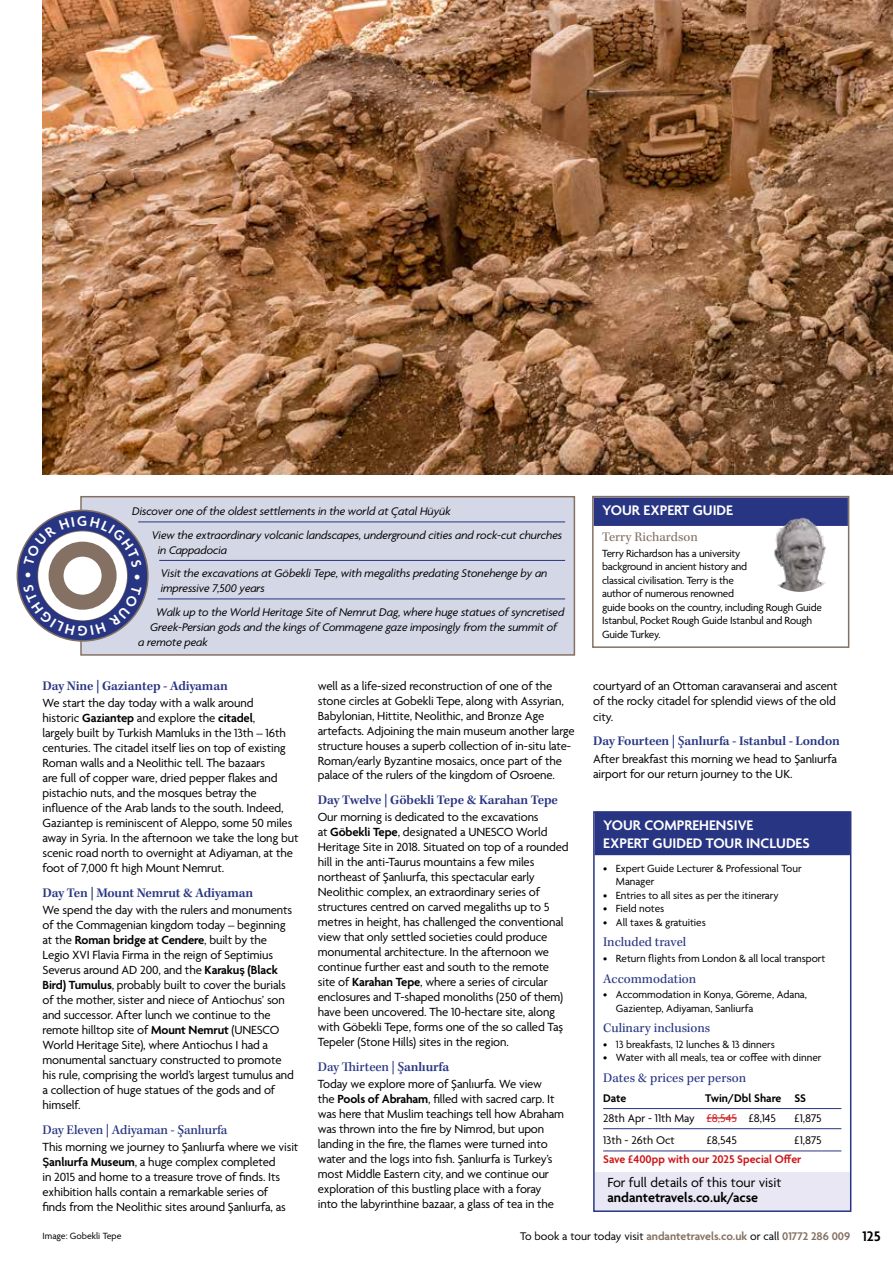
<style>
.page{position:relative;width:893px;height:1263px;background:#fff}
.page>*{position:absolute;margin:0;border:0;box-sizing:border-box;transform-origin:0 0}
.t1{font:600 15px/18px "Agenda";color:#fff}
.t2{font:14.25px "Agenda";color:#000}
.t3{font:600 14.25px "Agenda";color:#000}
.t4{font:600 13.5px "Kepler Std";letter-spacing:-.01em;color:#283583}
.t5{font:13.5px "Kepler Std";color:#283583}
.t6{font:500 13.5px "Kepler Std";letter-spacing:-.01em;color:#283583}
.t7{font:13.5px "Kepler Std";color:#857164}
.t8{font:12.75px/15px "Agenda";letter-spacing:-.01em;color:#000}
.t9{font:italic 12px/23.5px "Agenda";letter-spacing:-.01em;color:#000}
.t10{font:12px/20.1px "Agenda";color:#000}
.t11{font:600 12px "Agenda";color:#857164}
.t12{font:600 12px "Agenda";color:#cd1719}
.t13{font:600 12px "Agenda";color:#000}
.t14{font:11.25px/13.5px "Agenda";letter-spacing:-.015em;color:#000}
.t15{font:9.75px "Agenda";color:#000}
.s1{font-weight:600}
.s2{font-family:"DIN2014";font-weight:600;font-size:12px}
.s3{font-family:"Adobe Garamond Pro";font-weight:600}
.s4{font-family:"Myriad Pro";font-size:12px}
.s5{font-family:"Adobe Garamond Pro"}
.s6{color:#cd1719}
.s7{font-weight:400;color:#000}
.s8{font-size:15px;color:#000}
</style>
<div class="page">
<img style="left:43px;top:0;width:850px;height:474px">
<div style="left:594px;top:497px;width:254px;height:29px;background:#283583"></div>
<div style="left:592px;top:496px;width:257px;height:152px;border:2px solid #857164"></div>
<img style="left:771px;top:517px;width:57px;height:75px">
<div style="left:81px;top:497px;width:493px;height:158px;background:#d4d7e6"></div>
<hr style="left:138px;top:521px;width:427px;height:1px;background:#283583">
<hr style="left:159px;top:560px;width:406px;height:1px;background:#283583">
<hr style="left:158px;top:598px;width:407px;height:1px;background:#283583">
<div style="left:80px;top:496px;width:495px;height:160px;border:2px solid #857164"></div>
<div style="left:595px;top:812px;width:255px;height:43px;background:#283583"></div>
<hr style="left:603px;top:1108px;width:238px;height:1px;background:#283583">
<hr style="left:603px;top:1128px;width:238px;height:1px;background:#283583">
<hr style="left:603px;top:1150px;width:238px;height:1px;background:#283583">
<div style="left:595px;top:1172px;width:255px;height:25px;background:#e9e7f4"></div>
<div style="left:595px;top:1187px;width:255px;height:25px;background:#e9e7f4"></div>
<hr style="left:707px;top:1117px;width:30px;height:1px;background:#cd1719">
<div style="left:593px;top:811px;width:258px;height:401px;border:2px solid #283583"></div>
<svg style="left:16px;top:509px;width:133px;height:133px"></svg>
<p class="t9" style="left:152px;top:499px;width:412px;text-indent:-20px">Discover one of the oldest settlements in the world at Çatal Hüyük<br>View the extraordinary volcanic landscapes, underground cities and rock-cut churches</p>
<p class="t9" style="left:158px;top:538px;width:391px">in Cappadocia<br>Visit the excavations at Göbekli Tepe, with megaliths predating Stonehenge by an</p>
<p class="t9" style="left:156px;top:577px;width:410px;text-indent:4px">impressive 7,500 years<br>Walk up to the World Heritage Site of Nemrut Dag, where huge statues of syncretised</p>
<p class="t9" style="left:138px;top:619px;width:420px;line-height:15px;text-indent:12px">Greek-Persian gods and the kings of Commagene gaze imposingly from the summit of a remote peak</p>
<p class="t1" style="left:602px;top:502px;width:132px">YOUR EXPERT GUIDE</p>
<p class="t7" style="left:602px;top:529px;width:97px">Terry Richardson</p>
<p class="t14" style="left:602px;top:547px;width:221px">Terry Richardson has a university<br>background in ancient history and<br>classical civilisation. Terry is the<br>author of numerous renowned<br>guide books on the country, including Rough Guide Istanbul, Pocket Rough Guide Istanbul and Rough Guide Turkey.</p>
<p class="t4" style="left:43px;top:678px;width:187px">Day Nine | Gaziantep - Adiyaman</p>
<p class="t8" style="left:43px;top:696px;width:258px">We start the day today with a walk around<br>historic <span class="s1">Gaziantep</span> and explore the <span class="s1">citadel</span>,<br>largely built by Turkish Mamluks in the 13th – 16th centuries. The citadel itself lies on top of existing Roman walls and a Neolithic tell. The bazaars<br>are full of copper ware, dried pepper flakes and pistachio nuts, and the mosques betray the influence of the Arab lands to the south. Indeed, Gaziantep is reminiscent of Aleppo, some 50 miles away in Syria. In the afternoon we take the long but scenic road north to overnight at Adiyaman, at the foot of 7,000 ft high Mount Nemrut.</p>
<p class="t4" style="left:43px;top:885px;width:212px">Day Ten | Mount Nemrut &amp; Adiyaman</p>
<p class="t8" style="left:43px;top:903px;width:253px">We spend the day with the rulers and monuments of the Commagenian kingdom today – beginning at the <span class="s1">Roman bridge at Cendere</span>, built by the Legio XVI Flavia Firma in the reign of Septimius Severus around AD 200, and the <span class="s1">Karaku</span><span class="s2">ş</span> <span class="s1">(Black Bird) Tumulus</span>, probably built to cover the burials of the mother, sister and niece of Antiochus’ son and successor. After lunch we continue to the remote hilltop site of <span class="s1">Mount Nemrut</span> (UNESCO World Heritage Site), where Antiochus I had a monumental sanctuary constructed to promote his rule, comprising the world’s largest tumulus and a collection of huge statues of the gods and of himself.</p>
<p class="t6" style="left:43px;top:1122px;width:187px">Day Eleven | Adiyaman - <span class="s3">Ş</span>anlıurfa</p>
<p class="t8" style="left:43px;top:1140px;width:257px">This morning we journey to <span class="s4">Ş</span>anlıurfa where we visit <span class="s2">Ş</span><span class="s1">anlıurfa Museum</span>, a huge complex completed<br>in 2015 and home to a treasure trove of finds. Its exhibition halls contain a remarkable series of<br>finds from the Neolithic sites around <span class="s4">Ş</span>anlıurfa, as</p>
<p class="t15" style="left:43px;top:1230px;width:80px">Image: Gobekli Tepe</p>
<p class="t8" style="left:593px;top:679px;width:246px">courtyard of an Ottoman caravanserai and ascent of the rocky citadel for splendid views of the old</p>
<p class="t8" style="left:593px;top:710px;width:22px">city.</p>
<p class="t4" style="left:593px;top:733px;width:248px">Day Fourteen | <span class="s5">Ş</span>anlıurfa - Istanbul - London</p>
<p class="t8" style="left:593px;top:752px;width:245px">After breakfast this morning we head to <span class="s4">Ş</span>anlıurfa airport for our return journey to the UK.</p>
<p class="t8" style="left:318px;top:679px;width:258px">well as a life-sized reconstruction of one of the stone circles at Gobekli Tepe, along with Assyrian, Babylonian, Hittite, Neolithic, and Bronze Age artefacts. Adjoining the main museum another large structure houses a superb collection of in-situ late-Roman/early Byzantine mosaics, once part of the palace of the rulers of the kingdom of Osroene.</p>
<p class="t4" style="left:318px;top:792px;width:242px">Day Twelve | Göbekli Tepe &amp; Karahan Tepe</p>
<p class="t8" style="left:318px;top:810px;width:252px">Our morning is dedicated to the excavations<br>at <span class="s1">Göbekli Tepe</span>, designated a UNESCO World Heritage Site in 2018. Situated on top of a rounded hill in the anti-Taurus mountains a few miles northeast of <span class="s4">Ş</span>anlıurfa, this spectacular early Neolithic complex, an extraordinary series of structures centred on carved megaliths up to 5 metres in height, has challenged the conventional view that only settled societies could produce monumental architecture. In the afternoon we continue further east and south to the remote site of <span class="s1">Karahan Tepe</span>, where a series of circular enclosures and T-shaped monoliths (250 of them) have been uncovered. The 10-hectare site, along with Göbekli Tepe, forms one of the so called Ta<span class="s4">ş </span>Tepeler (Stone Hills) sites in the region.</p>
<p class="t6" style="left:318px;top:1059px;width:133px">Day Thirteen | <span class="s3">Ş</span><span class="s1">anlıurfa</span></p>
<p class="t8" style="left:318px;top:1077px;width:248px">Today we explore more of <span class="s4">Ş</span>anlıurfa. We view<br>the <span class="s1">Pools of Abraham</span>, filled with sacred carp. It was here that Muslim teachings tell how Abraham was thrown into the fire by Nimrod, but upon landing in the fire, the flames were turned into water and the logs into fish. <span class="s4">Ş</span>anlıurfa is Turkey’s most Middle Eastern city, and we continue our exploration of this bustling place with a foray into the labyrinthine bazaar, a glass of tea in the</p>
<p class="t1" style="left:603px;top:817px;width:208px">YOUR COMPREHENSIVE<br>EXPERT GUIDED TOUR INCLUDES</p>
<p class="t14" style="left:616px;top:862px;width:187px;text-indent:-13px">• Expert Guide Lecturer &amp; Professional Tour<br>Manager</p>
<p class="t14" style="left:603px;top:889px;width:177px">• Entries to all sites as per the itinerary</p>
<p class="t14" style="left:603px;top:903px;width:63px">• Field notes</p>
<p class="t14" style="left:603px;top:916px;width:104px">• All taxes &amp; gratuities</p>
<p class="t5" style="left:603px;top:934px;width:85px">Included travel</p>
<p class="t14" style="left:603px;top:952px;width:224px">• Return flights from London &amp; all local transport</p>
<p class="t5" style="left:603px;top:971px;width:95px">Accommodation</p>
<p class="t14" style="left:616px;top:988px;width:193px;text-indent:-13px">• Accommodation in Konya, Göreme, Adana,<br>Gazientep, Adiyaman, Sanliurfa</p>
<p class="t5" style="left:603px;top:1020px;width:109px">Culinary inclusions</p>
<p class="t14" style="left:603px;top:1038px;width:173px">• 13 breakfasts, 12 lunches &amp; 13 dinners</p>
<p class="t14" style="left:603px;top:1051px;width:220px">• Water with all meals, tea or coffee with dinner</p>
<p class="t5" style="left:603px;top:1070px;width:145px">Dates &amp; prices per person</p>
<p class="t13" style="left:603px;top:1091px;width:25px">Date</p>
<p class="t10" style="left:603px;top:1089px;width:204px;text-indent:102px"><span class="s1">Twin/Dbl Share SS<br></span>28th Apr - 11th May <span class="s6">£8,545</span> £8,145</p>
<p class="t10" style="left:794px;top:1109px;width:29px">£1,875</p>
<p class="t10" style="left:603px;top:1131px;width:73px">13th - 26th Oct</p>
<p class="t10" style="left:707px;top:1131px;width:32px">£8,545</p>
<p class="t10" style="left:794px;top:1131px;width:29px">£1,875</p>
<p class="t12" style="left:603px;top:1153px;width:200px">Save £400pp with our 2025 Special Offer</p>
<p class="t2" style="left:607px;top:1175px;width:176px">For full details of this tour visit</p>
<p class="t3" style="left:607px;top:1190px;width:152px">andantetravels.co.uk/acse</p>
<p class="t11" style="left:520px;top:1229px;width:362px"><span class="s7">To book a tour today visit</span> andantetravels.co.uk <span class="s7">or call</span> 01772 286 009 <span class="s8">125</span></p>
</div>
